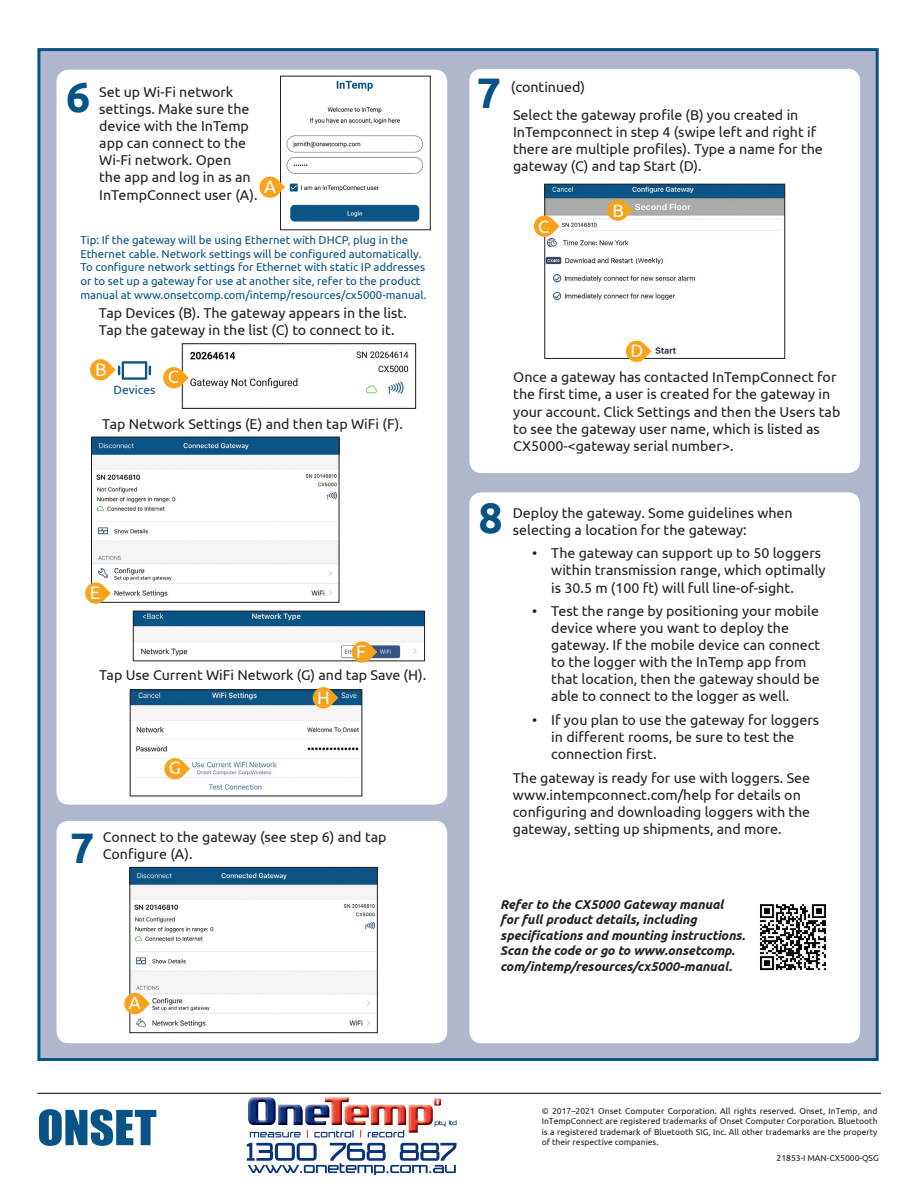
<style>
.page{position:relative;width:918px;height:1188px;background:#fff}
.page>*{position:absolute;margin:0;border:0;box-sizing:border-box;transform-origin:0 0}
.t1{font:700 42.75px "Ubuntu";color:#085386}
.t2{font:18px "Ubuntu";color:#fff}
.t3{font:14.25px/17.1px "Ubuntu";color:#231f20}
.t4{font:italic 700 12.75px/15.5px "Ubuntu";color:#231f20}
.t5{font:12px "Ubuntu";color:#085386}
.t6{font:11.4px/13.6px "Ubuntu";color:#085386}
.t7{font:8.55px/10.2px "Ubuntu";color:#231f20;text-align:justify}
</style>
<div class="page">
<div style="left:37px;top:48px;width:842px;height:1013px;background:#afb7cf;border:3px solid #085386"></div>
<div style="left:57px;top:70px;width:390px;height:735px;background:#fff;border-radius:12px"></div>
<div style="left:469px;top:492px;width:391px;height:551px;background:#fff;border-radius:12px"></div>
<div style="left:469px;top:69px;width:391px;height:404px;background:#fff;border-radius:12px"></div>
<hr style="left:37px;top:1093px;width:844px;height:1px;background:#231f20">
<div style="left:90px;top:359px;width:21px;height:21px;background:#f9a21b;border-radius:50%"></div>
<svg style="left:39px;top:1109px;width:117px;height:37px"></svg>
<img style="left:286px;top:80px;width:137px;height:142px">
<svg style="left:108px;top:361px;width:43px;height:19px"></svg>
<img style="left:184px;top:351px;width:230px;height:56px">
<div style="left:182px;top:344px;width:234px;height:65px;border:1px solid #231f20"></div>
<img style="left:135px;top:613px;width:288px;height:46px">
<div style="left:133px;top:611px;width:292px;height:50px;border:1px solid #231f20"></div>
<img style="left:93px;top:439px;width:244px;height:159px">
<div style="left:91px;top:437px;width:248px;height:166px;border:1px solid #231f20"></div>
<img style="left:132px;top:692px;width:228px;height:98px">
<svg style="left:181px;top:370px;width:8px;height:15px"></svg>
<div style="left:163px;top:367px;width:21px;height:21px;background:#f9a21b;border-radius:50%"></div>
<svg style="left:103px;top:586px;width:8px;height:15px"></svg>
<div style="left:85px;top:583px;width:21px;height:21px;background:#f9a21b;border-radius:50%"></div>
<svg style="left:370px;top:645px;width:7px;height:15px"></svg>
<div style="left:352px;top:641px;width:21px;height:22px;background:#f9a21b;border-radius:50%"></div>
<svg style="left:183px;top:761px;width:7px;height:15px"></svg>
<div style="left:164px;top:758px;width:22px;height:21px;background:#f9a21b;border-radius:50%"></div>
<svg style="left:331px;top:690px;width:7px;height:15px"></svg>
<div style="left:313px;top:687px;width:21px;height:21px;background:#f9a21b;border-radius:50%"></div>
<img style="left:547px;top:186px;width:236px;height:170px">
<div style="left:545px;top:184px;width:240px;height:175px;border:1px solid #231f20"></div>
<svg style="left:625px;top:203px;width:8px;height:15px"></svg>
<div style="left:607px;top:200px;width:21px;height:21px;background:#f9a21b;border-radius:50%"></div>
<svg style="left:552px;top:219px;width:8px;height:15px"></svg>
<div style="left:534px;top:216px;width:21px;height:21px;background:#f9a21b;border-radius:50%"></div>
<svg style="left:644px;top:344px;width:8px;height:15px"></svg>
<div style="left:626px;top:341px;width:21px;height:21px;background:#f9a21b;border-radius:50%"></div>
<img style="left:760px;top:904px;width:66px;height:67px">
<div style="left:57px;top:821px;width:390px;height:222px;background:#fff;border-radius:12px"></div>
<img style="left:132px;top:869px;width:244px;height:159px">
<div style="left:130px;top:867px;width:248px;height:166px;border:1px solid #231f20"></div>
<svg style="left:143px;top:996px;width:7px;height:15px"></svg>
<div style="left:124px;top:993px;width:22px;height:21px;background:#f9a21b;border-radius:50%"></div>
<svg style="left:278px;top:180px;width:7px;height:15px"></svg>
<div style="left:259px;top:177px;width:22px;height:21px;background:#f9a21b;border-radius:50%"></div>
<img style="left:247px;top:1098px;width:210px;height:77px">
<h1 class="t1" style="left:66px;top:71px;width:26px">6</h1>
<p class="t3" style="left:99px;top:83px;width:160px">Set up Wi-Fi network settings. Make sure the device with the InTemp app can connect to the<br>Wi-Fi network. Open<br>the app and log in as an<br>InTempConnect user (A).</p>
<h1 class="t1" style="left:477px;top:67px;width:26px">7</h1>
<p class="t2" style="left:264px;top:176px;width:13px">A</p>
<p class="t6" style="left:80px;top:233px;width:348px">Tip: If the gateway will be using Ethernet with DHCP, plug in the Ethernet cable. Network settings will be configured automatically.<br>To configure network settings for Ethernet with static IP addresses or to set up a gateway for use at another site, refer to the product manual at www.onsetcomp.com/intemp/resources/cx5000-manual.</p>
<p class="t3" style="left:99px;top:304px;width:309px">Tap Devices (B). The gateway appears in the list.<br>Tap the gateway in the list (C) to connect to it.</p>
<p class="t2" style="left:95px;top:359px;width:13px">B</p>
<p class="t5" style="left:113px;top:383px;width:43px">Devices</p>
<p class="t2" style="left:168px;top:366px;width:13px">C</p>
<p class="t3" style="left:102px;top:415px;width:302px">Tap Network Settings (E) and then tap WiFi (F).</p>
<p class="t3" style="left:511px;top:78px;width:76px">(continued)</p>
<p class="t3" style="left:513px;top:105px;width:311px">Select the gateway profile (B) you created in InTempconnect in step 4 (swipe left and right if there are multiple profiles). Type a name for the gateway (C) and tap Start (D).</p>
<p class="t2" style="left:612px;top:199px;width:13px">B</p>
<p class="t2" style="left:538px;top:215px;width:13px">C</p>
<p class="t2" style="left:631px;top:340px;width:14px">D</p>
<p class="t3" style="left:513px;top:368px;width:329px">Once a gateway has contacted InTempConnect for the first time, a user is created for the gateway in your account. Click Settings and then the Users tab to see the gateway user name, which is listed as CX5000-&lt;gateway serial number&gt;.</p>
<p class="t2" style="left:90px;top:582px;width:12px">E</p>
<p class="t2" style="left:356px;top:640px;width:11px">F</p>
<p class="t3" style="left:99px;top:666px;width:329px">Tap Use Current WiFi Network (G) and tap Save (H).</p>
<p class="t2" style="left:169px;top:757px;width:14px">G</p>
<p class="t2" style="left:317px;top:686px;width:14px">H</p>
<h1 class="t1" style="left:70px;top:822px;width:26px">7</h1>
<p class="t3" style="left:103px;top:828px;width:285px">Connect to the gateway (see step 6) and tap<br>Configure (A).</p>
<h1 class="t1" style="left:479px;top:492px;width:26px">8</h1>
<p class="t3" style="left:513px;top:504px;width:281px">Deploy the gateway. Some guidelines when selecting a location for the gateway:</p>
<p class="t3" style="left:551px;top:544px;width:276px;text-indent:-19px">• The gateway can support up to 50 loggers within transmission range, which optimally is 30.5 m (100 ft) will full line-of-sight.</p>
<p class="t3" style="left:551px;top:602px;width:270px;text-indent:-19px">• Test the range by positioning your mobile device where you want to deploy the gateway. If the mobile device can connect to the logger with the InTemp app from that location, then the gateway should be able to connect to the logger as well.</p>
<p class="t3" style="left:551px;top:711px;width:269px;text-indent:-19px">• If you plan to use the gateway for loggers in different rooms, be sure to test the connection first.</p>
<p class="t3" style="left:513px;top:769px;width:299px">The gateway is ready for use with loggers. See www.intempconnect.com/help for details on configuring and downloading loggers with the gateway, setting up shipments, and more.</p>
<p class="t2" style="left:129px;top:992px;width:13px">A</p>
<p class="t4" style="left:500px;top:897px;width:247px">Refer to the CX5000 Gateway manual for full product details, including specifications and mounting instructions.<br>Scan the code or go to www.onsetcomp. com/intemp/resources/cx5000-manual.</p>
<p class="t7" style="left:542px;top:1106px;width:337px">© 2017–2021 Onset Computer Corporation. All rights reserved. Onset, InTemp, and InTempConnect are registered trademarks of Onset Computer Corporation. Bluetooth is a registered trademark of Bluetooth SIG, Inc. All other trademarks are the property of their respective companies.</p>
<p class="t7" style="left:777px;top:1152px;width:104px">21853-I MAN-CX5000-QSG</p>
</div>
